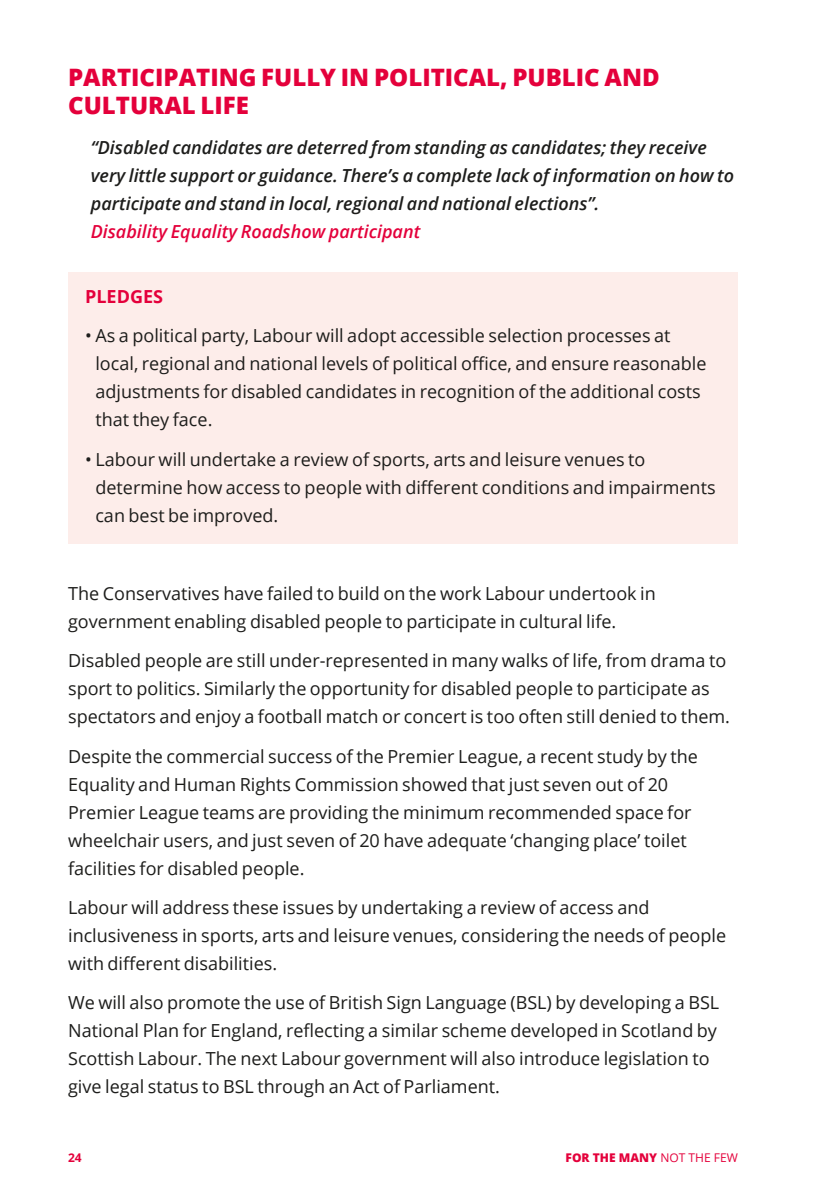
<style>
.page{position:relative;width:840px;height:1191px;background:#fff}
.page>*{position:absolute;margin:0;border:0;box-sizing:border-box;transform-origin:0 0}
.Body{font:800 24px/28px "Open Sans";color:#e4003b}
.Body-2{font:18px/28px "Open Sans";color:#1d1d1b}
.Body-3{font:italic 600 18px/28px "Open Sans";color:#1d1d1b}
.Body-4{font:700 18px "Open Sans";color:#e4003b}
.t1{font:800 12px "Open Sans";color:#e4003b}
.t2{font:700 12px "Open Sans";color:#e4003b}
.s1{color:#e4003b}
.s2{font-weight:400}
</style>
<div class="page">
<div style="left:68px;top:272px;width:669px;height:271px;background:#fdedea"></div>
<p class="Body" style="left:68px;top:62px;width:592px">PARTICIPATING FULLY IN POLITICAL, PUBLIC AND<br>CULTURAL LIFE</p>
<p class="Body-3" style="left:91px;top:133px;width:644px">“Disabled candidates are deterred from standing as candidates; they receive very little support or guidance. There’s a complete lack of information on how to participate and stand in local, regional and national elections”.<br><span class="s1">Disability Equality Roadshow participant</span></p>
<p class="Body-4" style="left:85px;top:284px;width:79px">PLEDGES</p>
<p class="Body-2" style="left:95px;top:321px;width:612px;text-indent:-10px">• As a political party, Labour will adopt accessible selection processes at local, regional and national levels of political office, and ensure reasonable adjustments for disabled candidates in recognition of the additional costs that they face.</p>
<p class="Body-2" style="left:95px;top:445px;width:621px;text-indent:-10px">• Labour will undertake a review of sports, arts and leisure venues to determine how access to people with different conditions and impairments can best be improved.</p>
<p class="Body-2" style="left:68px;top:579px;width:589px">The Conservatives have failed to build on the work Labour undertook in government enabling disabled people to participate in cultural life.</p>
<p class="Body-2" style="left:68px;top:646px;width:663px">Disabled people are still under-represented in many walks of life, from drama to sport to politics. Similarly the opportunity for disabled people to participate as spectators and enjoy a football match or concert is too often still denied to them.</p>
<p class="Body-2" style="left:68px;top:741px;width:631px">Despite the commercial success of the Premier League, a recent study by the Equality and Human Rights Commission showed that just seven out of 20<br>Premier League teams are providing the minimum recommended space for wheelchair users, and just seven of 20 have adequate ‘changing place’ toilet facilities for disabled people.</p>
<p class="Body-2" style="left:68px;top:893px;width:659px">Labour will address these issues by undertaking a review of access and inclusiveness in sports, arts and leisure venues, considering the needs of people with different disabilities.</p>
<p class="Body-2" style="left:68px;top:988px;width:652px">We will also promote the use of British Sign Language (BSL) by developing a BSL National Plan for England, reflecting a similar scheme developed in Scotland by Scottish Labour. The next Labour government will also introduce legislation to give legal status to BSL through an Act of Parliament.</p>
<p class="t2" style="left:68px;top:1148px;width:15px">24</p>
<p class="t1" style="left:565px;top:1148px;width:174px">FOR THE MANY <span class="s2">NOT THE FEW</span></p>
</div>
